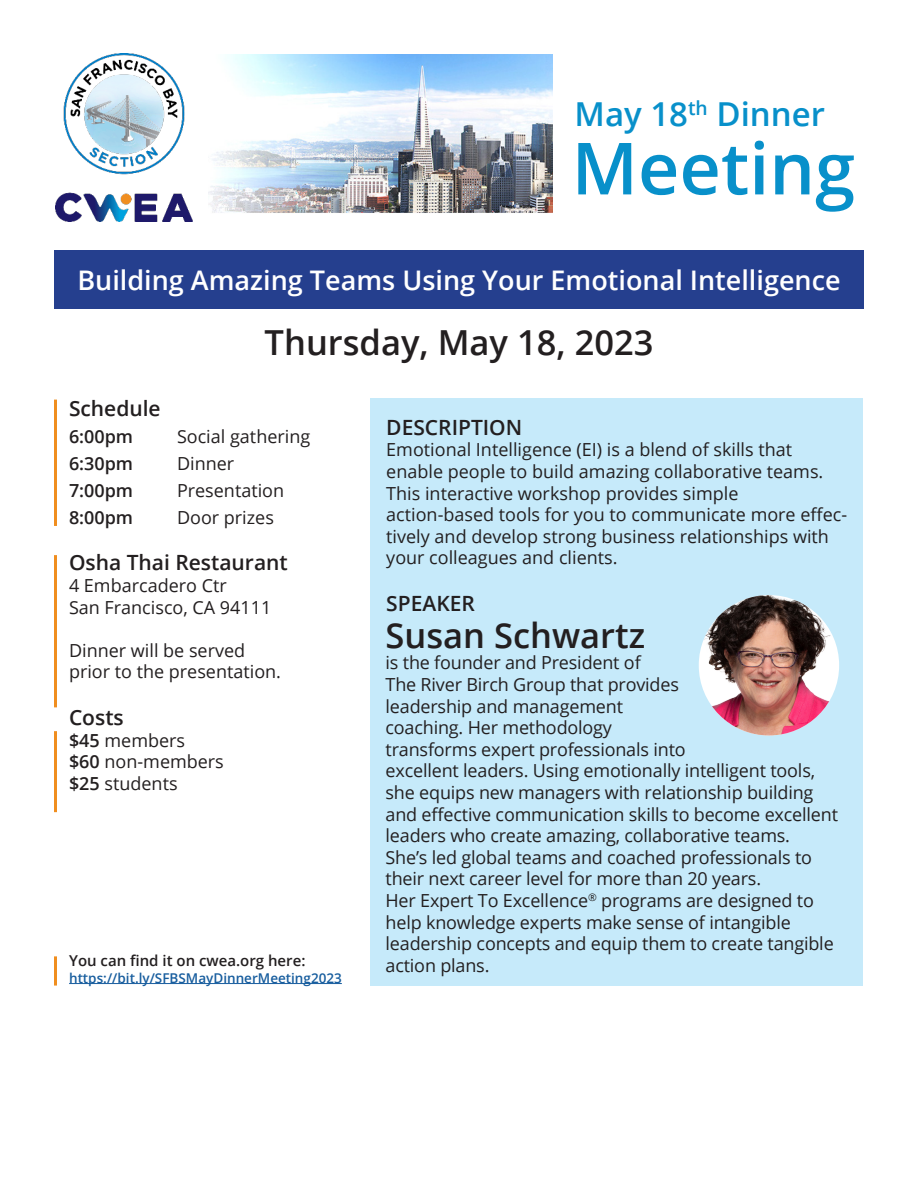
<style>
.page{position:relative;width:918px;height:1188px;background:#fff}
.page>*{position:absolute;margin:0;border:0;box-sizing:border-box;transform-origin:0 0}
.t1{font:600 72px "Open Sans";color:#0890ca}
.t2{font:600 34.5px "Open Sans";color:#231f20}
.t3{font:600 33px "Open Sans";color:#0890ca}
.t4{font:600 27px "Open Sans";color:#fff}
.t5{font:600 21px "Open Sans";color:#231f20}
.t6{font:18px/21.6px "Open Sans";letter-spacing:-.01em;color:#231f20}
.t7{font:600 18px "Open Sans";color:#231f20}
.t8{font:600 15px "Open Sans";color:#231f20}
.t9{font:600 13.5px "Open Sans";color:#175d9e}
.s1{font-weight:600}
</style>
<div class="page">
<div style="left:371px;top:398px;width:492px;height:588px;background:#c6eafa"></div>
<div style="left:54px;top:251px;width:810px;height:58px;background:#253f8e"></div>
<hr style="left:69px;top:983px;width:273px;height:1px;background:#175d9e">
<img style="left:208px;top:54px;width:344px;height:159px">
<hr style="left:54px;top:400px;width:3px;height:126px;background:#f08e1f">
<hr style="left:54px;top:555px;width:3px;height:152px;background:#f08e1f">
<hr style="left:54px;top:731px;width:3px;height:81px;background:#f08e1f">
<hr style="left:54px;top:956px;width:3px;height:30px;background:#f08e1f">
<img style="left:699px;top:595px;width:140px;height:140px;border-radius:70px">
<img style="left:56px;top:54px;width:137px;height:167px">
<p class="t3" style="left:575px;top:91px;width:252px">May 18<sup>th</sup> Dinner</p>
<p class="t1" style="left:572px;top:119px;width:285px">Meeting</p>
<p class="t4" style="left:77px;top:262px;width:765px">Building Amazing Teams Using Your Emotional Intelligence</p>
<p class="t2" style="left:265px;top:318px;width:390px">Thursday, May 18, 2023</p>
<p class="t5" style="left:69px;top:394px;width:93px">Schedule</p>
<p class="t7" style="left:69px;top:424px;width:66px">6:00pm</p>
<p class="t6" style="left:177px;top:425px;width:135px">Social gathering</p>
<p class="t7" style="left:69px;top:451px;width:66px">6:30pm</p>
<p class="t6" style="left:177px;top:452px;width:59px">Dinner</p>
<p class="t7" style="left:69px;top:478px;width:66px">7:00pm</p>
<p class="t6" style="left:177px;top:479px;width:109px">Presentation</p>
<p class="t7" style="left:69px;top:505px;width:66px">8:00pm</p>
<p class="t6" style="left:177px;top:506px;width:98px">Door prizes</p>
<p class="t5" style="left:69px;top:548px;width:220px">Osha Thai Restaurant</p>
<p class="t6" style="left:69px;top:574px;width:159px">4 Embarcadero Ctr</p>
<p class="t6" style="left:69px;top:596px;width:204px">San Francisco, CA 94111</p>
<p class="t6" style="left:69px;top:639px;width:214px">Dinner will be served prior to the presentation.</p>
<p class="t5" style="left:69px;top:703px;width:56px">Costs</p>
<p class="t6" style="left:69px;top:729px;width:118px"><span class="s1">$45</span> members</p>
<p class="t6" style="left:69px;top:751px;width:156px"><span class="s1">$60</span> non-members</p>
<p class="t6" style="left:69px;top:772px;width:110px"><span class="s1">$25</span> students</p>
<p class="t8" style="left:69px;top:951px;width:238px">You can find it on cwea.org here:</p>
<p class="t9" style="left:69px;top:968px;width:274px">https://bit.ly/SFBSMayDinnerMeeting2023</p>
<p class="t5" style="left:386px;top:413px;width:137px">DESCRIPTION</p>
<p class="t6" style="left:386px;top:439px;width:462px">Emotional Intelligence (EI) is a blend of skills that enable people to build amazing collaborative teams.<br>This interactive workshop provides simple action-based tools for you to communicate more effec&shy;tively and develop strong business relationships with your colleagues and clients.</p>
<p class="t5" style="left:386px;top:589px;width:90px">SPEAKER</p>
<p class="t2" style="left:386px;top:612px;width:261px">Susan Schwartz</p>
<p class="t6" style="left:386px;top:652px;width:454px">is the founder and President of<br>The River Birch Group that provides<br>leadership and management<br>coaching. Her methodology<br>transforms expert professionals into<br>excellent leaders. Using emotionally intelligent tools, she equips new managers with relationship building and effective communication skills to become excellent leaders who create amazing, collaborative teams.</p>
<p class="t6" style="left:386px;top:846px;width:428px">She’s led global teams and coached professionals to</p>
<p class="t6" style="left:386px;top:868px;width:377px">their next career level for more than 20 years.</p>
<p class="t6" style="left:386px;top:889px;width:430px">Her Expert To Excellence<sup>®</sup> programs are designed to</p>
<p class="t6" style="left:386px;top:911px;width:407px">help knowledge experts make sense of intangible</p>
<p class="t6" style="left:386px;top:932px;width:450px">leadership concepts and equip them to create tangible</p>
<p class="t6" style="left:386px;top:954px;width:105px">action plans.</p>
</div>
